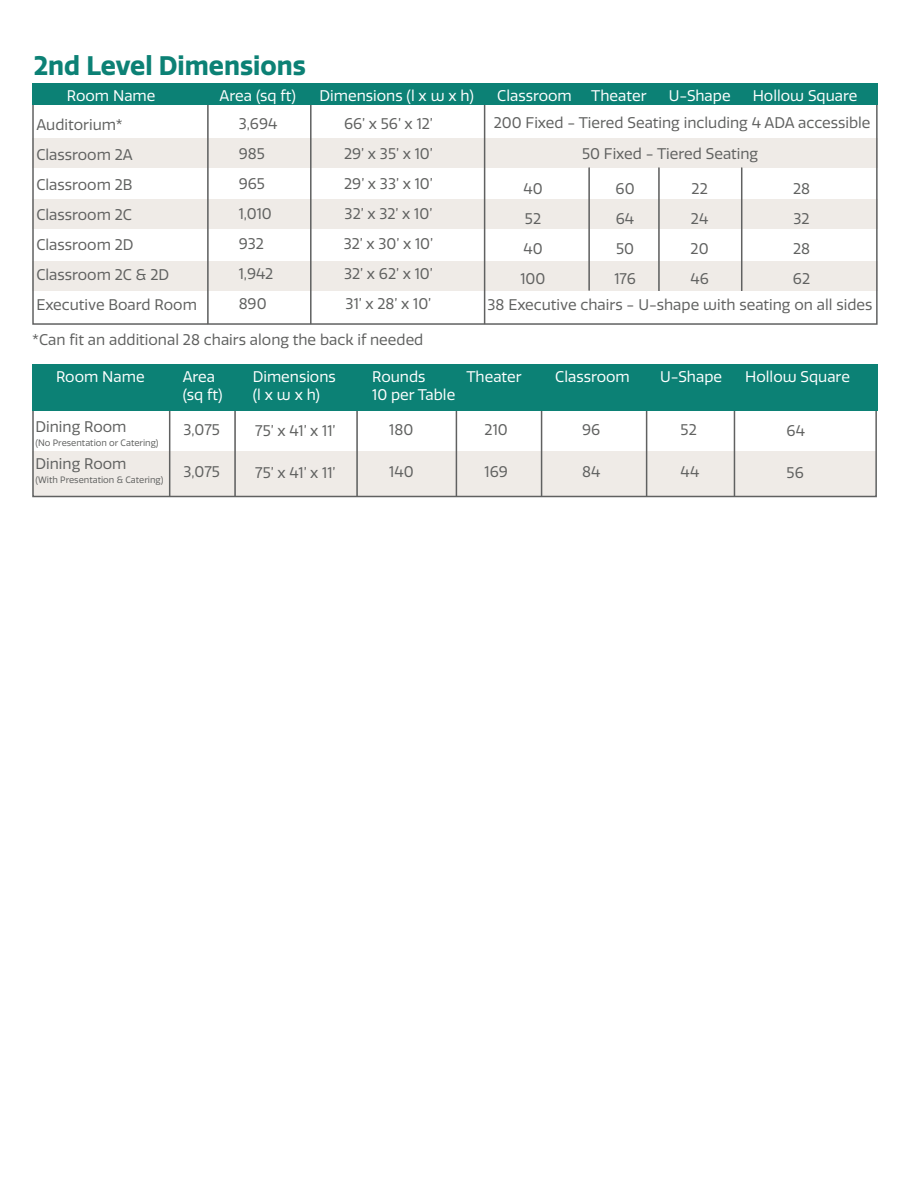
<style>
.page{position:relative;width:918px;height:1188px;background:#fff}
.page>*{position:absolute;margin:0;border:0;box-sizing:border-box;transform-origin:0 0}
.t1{font:700 26.1px "Quatro";color:#0c8175}
.t2{font:15px/30px "Quatro";color:#606160}
.t3{font:15px/18px "Quatro";color:#fff}
.t4{font:9px "Quatro";color:#606160}
</style>
<div class="page">
<div style="left:32px;top:261px;width:846px;height:30px;background:#efebe7"></div>
<div style="left:32px;top:138px;width:846px;height:30px;background:#efebe7"></div>
<div style="left:32px;top:199px;width:846px;height:30px;background:#efebe7"></div>
<hr style="left:207px;top:104px;width:2px;height:220px;background:#606161">
<hr style="left:310px;top:104px;width:2px;height:220px;background:#606161">
<hr style="left:484px;top:104px;width:1px;height:220px;background:#606161">
<hr style="left:588px;top:168px;width:2px;height:123px;background:#606161">
<hr style="left:658px;top:168px;width:2px;height:123px;background:#606161">
<hr style="left:741px;top:168px;width:1px;height:123px;background:#606161">
<div style="left:32px;top:103px;width:846px;height:222px;border:2px solid #606161"></div>
<div style="left:32px;top:83px;width:846px;height:21px;background:#0c8175"></div>
<div style="left:32px;top:451px;width:844px;height:45px;background:#efebe7"></div>
<div style="left:32px;top:408px;width:845px;height:89px;border:2px solid #606161"></div>
<hr style="left:169px;top:409px;width:1px;height:87px;background:#606161">
<hr style="left:234px;top:409px;width:2px;height:87px;background:#606161">
<hr style="left:356px;top:409px;width:2px;height:87px;background:#606161">
<hr style="left:456px;top:409px;width:1px;height:87px;background:#606161">
<hr style="left:541px;top:409px;width:1px;height:87px;background:#606161">
<hr style="left:646px;top:409px;width:1px;height:87px;background:#606161">
<hr style="left:734px;top:409px;width:1px;height:87px;background:#606161">
<div style="left:32px;top:364px;width:846px;height:47px;background:#0c8175"></div>
<h1 class="t1" style="left:34px;top:50px;width:273px">2nd Level Dimensions</h1>
<p class="t3" style="left:67px;top:87px;width:90px">Room Name</p>
<p class="t3" style="left:220px;top:87px;width:78px">Area (sq ft)</p>
<p class="t3" style="left:320px;top:87px;width:156px">Dimensions (l x w x h)</p>
<p class="t3" style="left:497px;top:87px;width:76px">Classroom</p>
<p class="t3" style="left:591px;top:87px;width:57px">Theater</p>
<p class="t3" style="left:669px;top:87px;width:63px">U-Shape</p>
<p class="t3" style="left:753px;top:87px;width:106px">Hollow Square</p>
<p class="t2" style="left:36px;top:110px;width:162px">Auditorium*<br>Classroom 2A<br>Classroom 2B<br>Classroom 2C<br>Classroom 2D<br>Classroom 2C &amp; 2D<br>Executive Board Room</p>
<p class="t2" style="left:582px;top:107px;width:290px;line-height:31.7px;text-indent:-88px">200 Fixed - Tiered Seating including 4 ADA accessible<br>50 Fixed - Tiered Seating</p>
<p class="t2" style="left:239px;top:109px;width:40px">3,694<br>985<br>965<br>1,010<br>932<br>1,942<br>890</p>
<p class="t2" style="left:344px;top:109px;width:91px;text-align:justify">66’ x 56’ x 12’ 29’ x 35’ x 10’ 29’ x 33’ x 10’ 32’ x 32’ x 10’ 32’ x 30’ x 10’ 32’ x 62’ x 10’ 31’ x 28’ x 10’</p>
<p class="t2" style="left:521px;top:174px;width:26px">40<br>52<br>40<br>100</p>
<p class="t2" style="left:614px;top:174px;width:23px;text-align:justify">60<br>64<br>50<br>176</p>
<p class="t2" style="left:690px;top:174px;width:20px;text-align:justify">22<br>24<br>20<br>46</p>
<p class="t2" style="left:793px;top:174px;width:19px;text-align:justify">28<br>32<br>28<br>62</p>
<p class="t2" style="left:487px;top:290px;width:387px">38 Executive chairs - U-shape with seating on all sides</p>
<p class="t2" style="left:32px;top:325px;width:393px">*Can fit an additional 28 chairs along the back if needed</p>
<p class="t3" style="left:56px;top:368px;width:90px">Room Name</p>
<p class="t3" style="left:183px;top:368px;width:42px">Area (sq ft)</p>
<p class="t3" style="left:253px;top:368px;width:85px">Dimensions (l x w x h)</p>
<p class="t3" style="left:372px;top:368px;width:85px">Rounds<br>10 per Table</p>
<p class="t3" style="left:466px;top:368px;width:57px">Theater</p>
<p class="t3" style="left:555px;top:368px;width:76px">Classroom</p>
<p class="t3" style="left:660px;top:368px;width:63px">U-Shape</p>
<p class="t3" style="left:745px;top:368px;width:106px">Hollow Square</p>
<p class="t2" style="left:36px;top:412px;width:93px">Dining Room</p>
<p class="t4" style="left:36px;top:437px;width:125px">(No Presentation or Catering)</p>
<p class="t2" style="left:36px;top:449px;width:93px">Dining Room</p>
<p class="t4" style="left:36px;top:475px;width:129px">(With Presentation &amp; Catering)</p>
<p class="t2" style="left:183px;top:415px;width:38px">3,075</p>
<p class="t2" style="left:183px;top:457px;width:38px">3,075</p>
<p class="t2" style="left:485px;top:415px;width:25px">210</p>
<p class="t2" style="left:485px;top:457px;width:25px">169</p>
<p class="t2" style="left:582px;top:415px;width:20px">96</p>
<p class="t2" style="left:582px;top:457px;width:20px">84</p>
<p class="t2" style="left:681px;top:415px;width:18px">52</p>
<p class="t2" style="left:681px;top:457px;width:20px">44</p>
<p class="t2" style="left:389px;top:415px;width:26px">180</p>
<p class="t2" style="left:389px;top:457px;width:26px">140</p>
<p class="t2" style="left:255px;top:416px;width:82px">75’ x 41’ x 11’</p>
<p class="t2" style="left:255px;top:458px;width:82px">75’ x 41’ x 11’</p>
<p class="t2" style="left:787px;top:416px;width:20px">64</p>
<p class="t2" style="left:787px;top:458px;width:19px">56</p>
</div>
